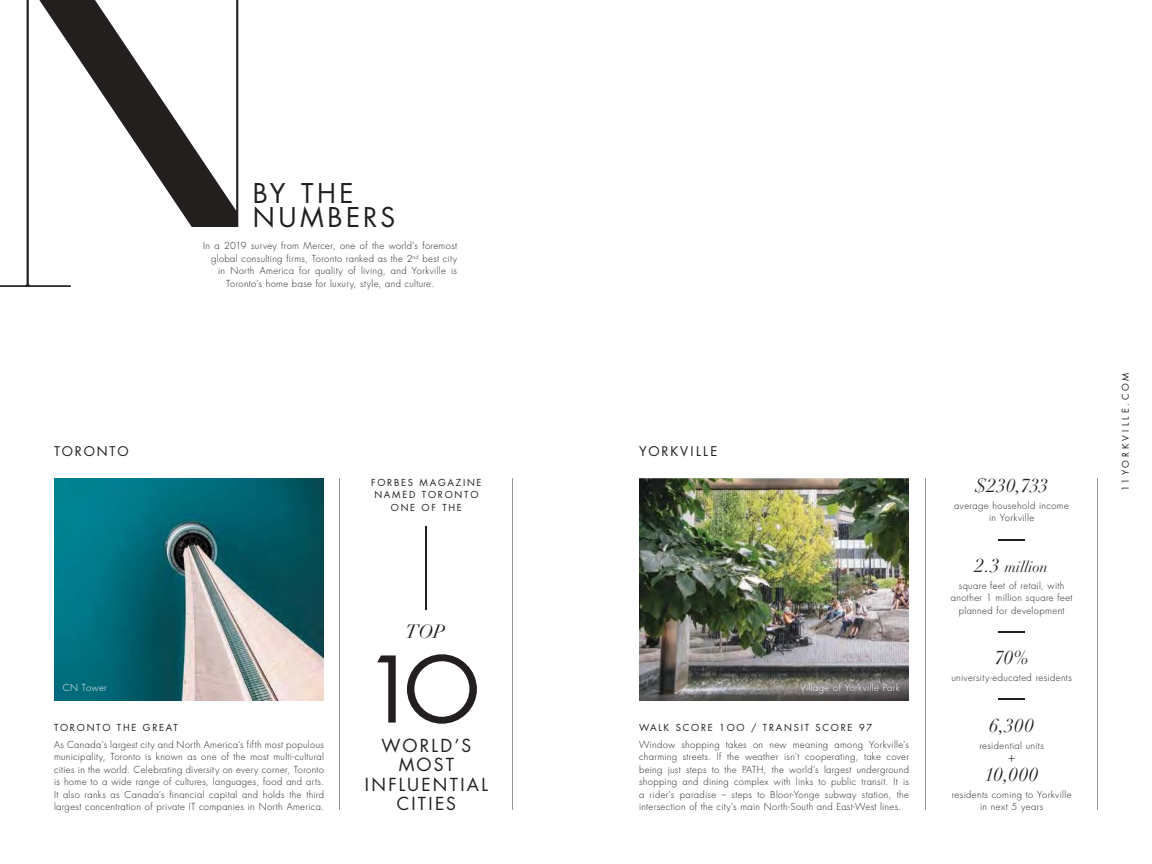
<style>
.page{position:relative;width:1152px;height:864px;background:#fff}
.page>*{position:absolute;margin:0;border:0;box-sizing:border-box;transform-origin:0 0}
.t1{font:433px "Didot HTF L96 Light";color:#241f1f}
.t2{font:89px "Futura Std";color:#241f1f}
.t3{font:26.5px/24px "Futura Std";letter-spacing:.13em;color:#241f1f}
.t4{font:italic 19px "Didot LT Pro";letter-spacing:.015em;color:#241f1f}
.t5{font:17.5px/19.4px "Futura Std";letter-spacing:.13em;color:#241f1f;text-align:center}
.t6{font:italic 15px "Didot LT Pro";color:#241f1f}
.t7{font:italic 14px "Didot LT Pro";color:#241f1f}
.t8{font:13px "Futura Std";letter-spacing:.16em;color:#241f1f}
.t9{font:13px "Futura Std";letter-spacing:.14em;color:#241f1f}
.t10{font:300 9.4px/12.5px "Futura Std";letter-spacing:.04em;color:#241f1f;text-align:center}
.t11{font:9.4px/12.5px "Futura Std";letter-spacing:.185em;color:#241f1f;text-align:center}
.t12{font:300 9.4px "Futura Std";letter-spacing:.04em;color:#fff}
.t13{font:9px "Futura Std";letter-spacing:.305em;color:#241f1f}
.s1{font-size:19px}
</style>
<div class="page">
<img style="left:54px;top:478px;width:270px;height:222px">
<img style="left:639px;top:478px;width:270px;height:184px">
<hr style="left:925px;top:478px;width:1px;height:332px;background:#969698">
<hr style="left:1098px;top:478px;width:1px;height:332px;background:#969698">
<hr style="left:998px;top:539px;width:27px;height:2px;background:#241f1f">
<svg style="left:998px;top:632px;width:27px;height:1px"></svg>
<svg style="left:998px;top:699px;width:27px;height:1px"></svg>
<hr style="left:340px;top:478px;width:1px;height:332px;background:#969698">
<hr style="left:513px;top:478px;width:1px;height:332px;background:#969698">
<hr style="left:426px;top:526px;width:1px;height:84px;background:#241f1f">
<img style="left:639px;top:662px;width:270px;height:38px">
<h1 class="t1" style="left:-30px;top:-128px;width:324px">N</h1>
<h3 class="t3" style="left:253px;top:182px;width:144px">BY THE<br>NUMBERS</h3>
<p class="t10" style="left:203px;top:240px;width:255px">In a 2019 survey from Mercer, one of the world’s foremost</p>
<p class="t10" style="left:211px;top:253px;width:247px">global consulting firms, Toronto ranked as the 2<sup>nd</sup> best city</p>
<p class="t10" style="left:218px;top:265px;width:241px">in North America for quality of living, and Yorkville is</p>
<p class="t10" style="left:226px;top:278px;width:209px">Toronto’s home base for luxury, style, and culture.</p>
<h3 class="t9" style="left:54px;top:443px;width:76px">TORONTO</h3>
<h3 class="t8" style="left:639px;top:443px;width:80px">YORKVILLE</h3>
<p class="t11" style="left:371px;top:476px;width:112px">FORBES MAGAZINE<br>NAMED TORONTO<br>ONE OF THE</p>
<h3 class="t4" style="left:406px;top:620px;width:41px">TOP</h3>
<h2 class="t2" style="left:363px;top:633px;width:119px">1O</h2>
<p class="t12" style="left:63px;top:682px;width:45px">CN Tower</p>
<p class="t12" style="left:801px;top:682px;width:101px">Village of Yorkville Park</p>
<p class="t11" style="left:639px;top:721px;width:235px">WALK SCORE 1OO / TRANSIT SCORE 97</p>
<p class="t10" style="left:639px;top:738px;width:272px;text-align:justify">Window shopping takes on new meaning among Yorkville’s charming streets. If the weather isn’t cooperating, take cover being just steps to the PATH, the world’s largest underground shopping and dining complex with links to public transit. It is a rider’s paradise – steps to Bloor-Yonge subway station, the intersection of the city’s main North-South and East-West lines.</p>
<p class="t11" style="left:54px;top:721px;width:125px">TORONTO THE GREAT</p>
<p class="t10" style="left:54px;top:738px;width:272px;text-align:justify">As Canada’s largest city and North America’s fifth most populous municipality, Toronto is known as one of the most multi-cultural cities in the world. Celebrating diversity on every corner, Toronto is home to a wide range of cultures, languages, food and arts.<br>It also ranks as Canada’s financial capital and holds the third largest concentration of private IT companies in North America.</p>
<h3 class="t5" style="left:365px;top:736px;width:125px">WORLD’S<br>MOST<br>INFLUENTIAL<br>CITIES</h3>
<h3 class="t4" style="left:975px;top:473px;width:75px">$230,733</h3>
<p class="t10" style="left:954px;top:500px;width:116px">average household income in Yorkville</p>
<h3 class="t6" style="left:975px;top:557px;width:74px"><span class="s1">2.3</span> million</h3>
<p class="t10" style="left:951px;top:580px;width:123px">square feet of retail, with another 1 million square feet planned for development</p>
<h3 class="t4" style="left:995px;top:646px;width:35px">70%</h3>
<p class="t10" style="left:951px;top:672px;width:122px">university-educated residents</p>
<h3 class="t4" style="left:989px;top:713px;width:46px">6,300</h3>
<p class="t10" style="left:979px;top:740px;width:66px">residential units</p>
<h3 class="t7" style="left:1007px;top:749px;width:10px">+</h3>
<h3 class="t4" style="left:985px;top:762px;width:55px">10,000</h3>
<p class="t10" style="left:952px;top:788px;width:121px">residents coming to Yorkville in next 5 years</p>
<p class="t13" style="left:1120px;top:491px;width:120px;rotate:-90deg">11YORKVILLE.COM</p>
</div>
